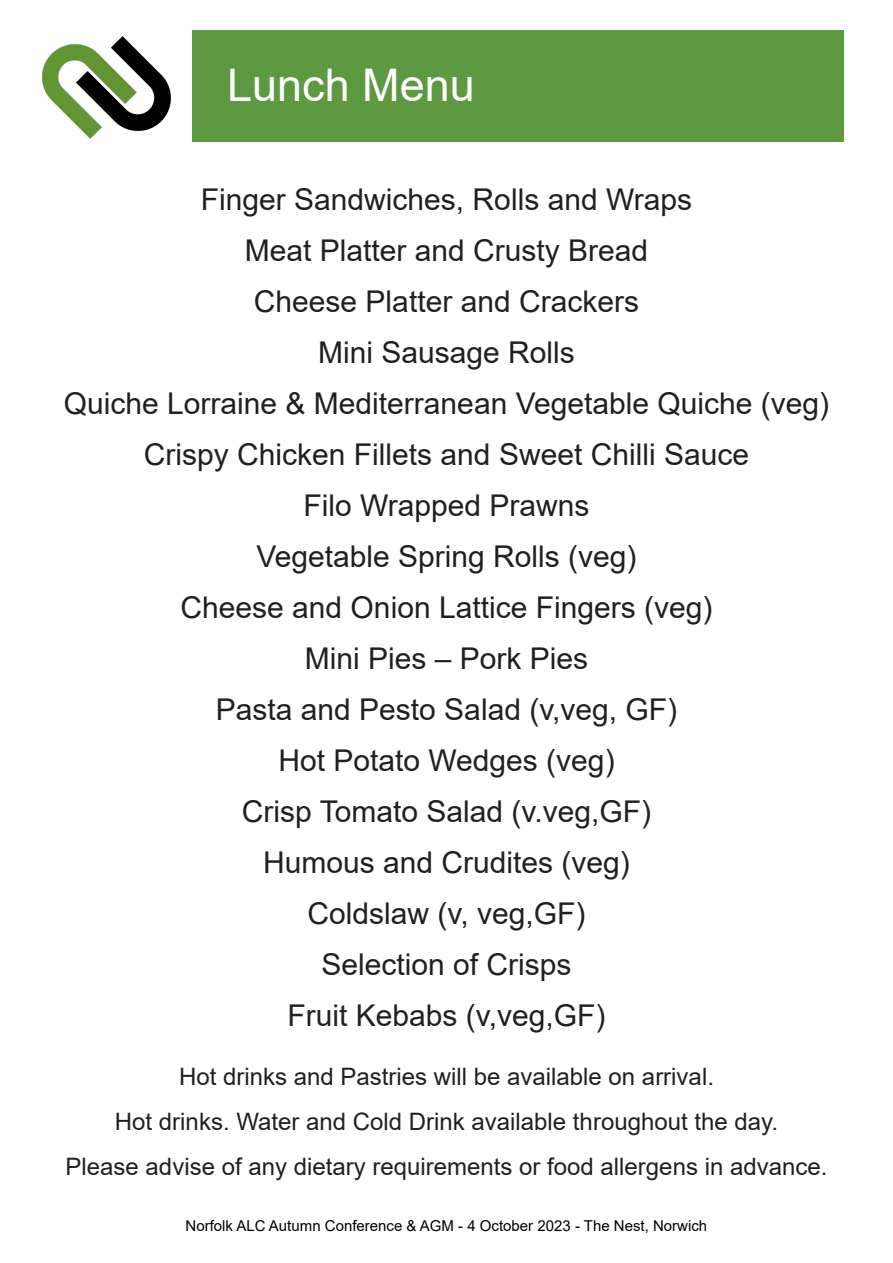
<style>
.page{position:relative;width:893px;height:1263px;background:#fff}
.page>*{position:absolute;margin:0;border:0;box-sizing:border-box;transform-origin:0 0}
.t1{font:45px "Arial";color:#fff}
.t2{font:30px/51px "Arial";color:#231f20;text-align:center}
.t3{font:24px/45px "Arial";color:#231f20;text-align:center}
.t4{font:15px "Arial";color:#000}
</style>
<div class="page">
<div style="left:192px;top:30px;width:651px;height:112px;background:#5d9941"></div>
<img style="left:42px;top:36px;width:129px;height:103px">
<h1 class="t1" style="left:227px;top:68px;width:249px">Lunch Menu</h1>
<p class="t2" style="left:64px;top:177px;width:767px">Finger Sandwiches, Rolls and Wraps<br>Meat Platter and Crusty Bread<br>Cheese Platter and Crackers<br>Mini Sausage Rolls<br>Quiche Lorraine &amp; Mediterranean Vegetable Quiche (veg)<br>Crispy Chicken Fillets and Sweet Chilli Sauce<br>Filo Wrapped Prawns<br>Vegetable Spring Rolls (veg)<br>Cheese and Onion Lattice Fingers (veg)<br>Mini Pies – Pork Pies<br>Pasta and Pesto Salad (v,veg, GF)<br>Hot Potato Wedges (veg)<br>Crisp Tomato Salad (v.veg,GF)<br>Humous and Crudites (veg)<br>Coldslaw (v, veg,GF)<br>Selection of Crisps<br>Fruit Kebabs (v,veg,GF)</p>
<p class="t3" style="left:66px;top:1056px;width:763px">Hot drinks and Pastries will be available on arrival.<br>Hot drinks. Water and Cold Drink available throughout the day.<br>Please advise of any dietary requirements or food allergens in advance.</p>
<p class="t4" style="left:186px;top:1220px;width:523px">Norfolk ALC Autumn Conference &amp; AGM - 4 October 2023 - The Nest, Norwich</p>
</div>
